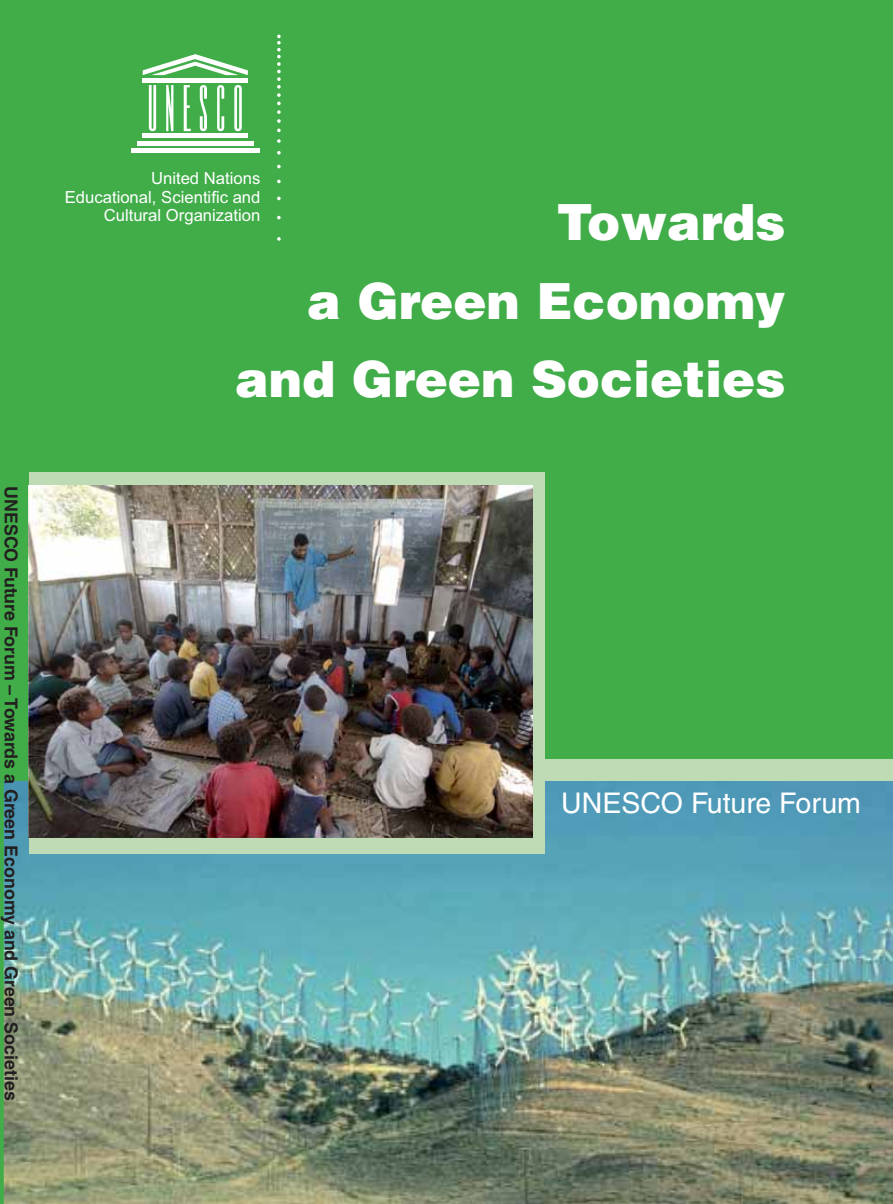
<style>
.page{position:relative;width:893px;height:1204px;background:#fff}
.page>*{position:absolute;margin:0;border:0;box-sizing:border-box;transform-origin:0 0}
.t1{font:900 49.8px/78.3px "Helvetica LT Std";color:#fff;text-align:right}
.t2{font:28.5px "Helvetica LT Std";color:#fff}
.t3{font:700 17.85px "Helvetica LT Std";color:#231f20}
.t4{font:16.65px/18.1px "Arial";color:#fff;text-align:right}
</style>
<div class="page">
<div style="left:0;top:0;width:893px;height:1203px;background:#41ad49"></div>
<img style="left:4px;top:780px;width:889px;height:423px">
<svg style="left:277px;top:35px;width:4px;height:88px"></svg>
<svg style="left:277px;top:129px;width:4px;height:3px"></svg>
<svg style="left:277px;top:139px;width:4px;height:4px"></svg>
<svg style="left:277px;top:151px;width:4px;height:3px"></svg>
<svg style="left:277px;top:165px;width:4px;height:3px"></svg>
<svg style="left:277px;top:180px;width:4px;height:3px"></svg>
<svg style="left:277px;top:196px;width:4px;height:4px"></svg>
<svg style="left:277px;top:216px;width:4px;height:3px"></svg>
<svg style="left:277px;top:237px;width:4px;height:3px"></svg>
<div style="left:143px;top:133px;width:105px;height:5px;background:#fff"></div>
<hr style="left:137px;top:141px;width:117px;height:4px;background:#fff">
<div style="left:131px;top:148px;width:128px;height:5px;background:#fff"></div>
<hr style="left:143px;top:78px;width:105px;height:4px;background:#fff">
<svg style="left:143px;top:54px;width:105px;height:21px"></svg>
<svg style="left:149px;top:85px;width:7px;height:46px"></svg>
<svg style="left:166px;top:85px;width:7px;height:46px"></svg>
<svg style="left:184px;top:85px;width:7px;height:46px"></svg>
<svg style="left:217px;top:85px;width:7px;height:46px"></svg>
<svg style="left:234px;top:85px;width:8px;height:46px"></svg>
<svg style="left:200px;top:85px;width:7px;height:46px"></svg>
<div style="left:29px;top:472px;width:516px;height:381px;background:#bfdbb5"></div>
<div style="left:543px;top:758px;width:350px;height:22px;background:#bfdbb5"></div>
<img style="left:29px;top:486px;width:503px;height:351px">
<p class="t3" style="left:18px;top:486px;width:615px;rotate:90deg">UNESCO Future Forum – Towards a Green Economy and Green Societies</p>
<p class="t4" style="left:65px;top:171px;width:197px">United Nations<br>Educational, Scienti-c and<br>Cultural Organization</p>
<h1 class="t1" style="left:236px;top:188px;width:551px">Towards<br>a Green Economy and Green Societies</h1>
<h2 class="t2" style="left:561px;top:792px;width:301px">UNESCO Future Forum</h2>
</div>
